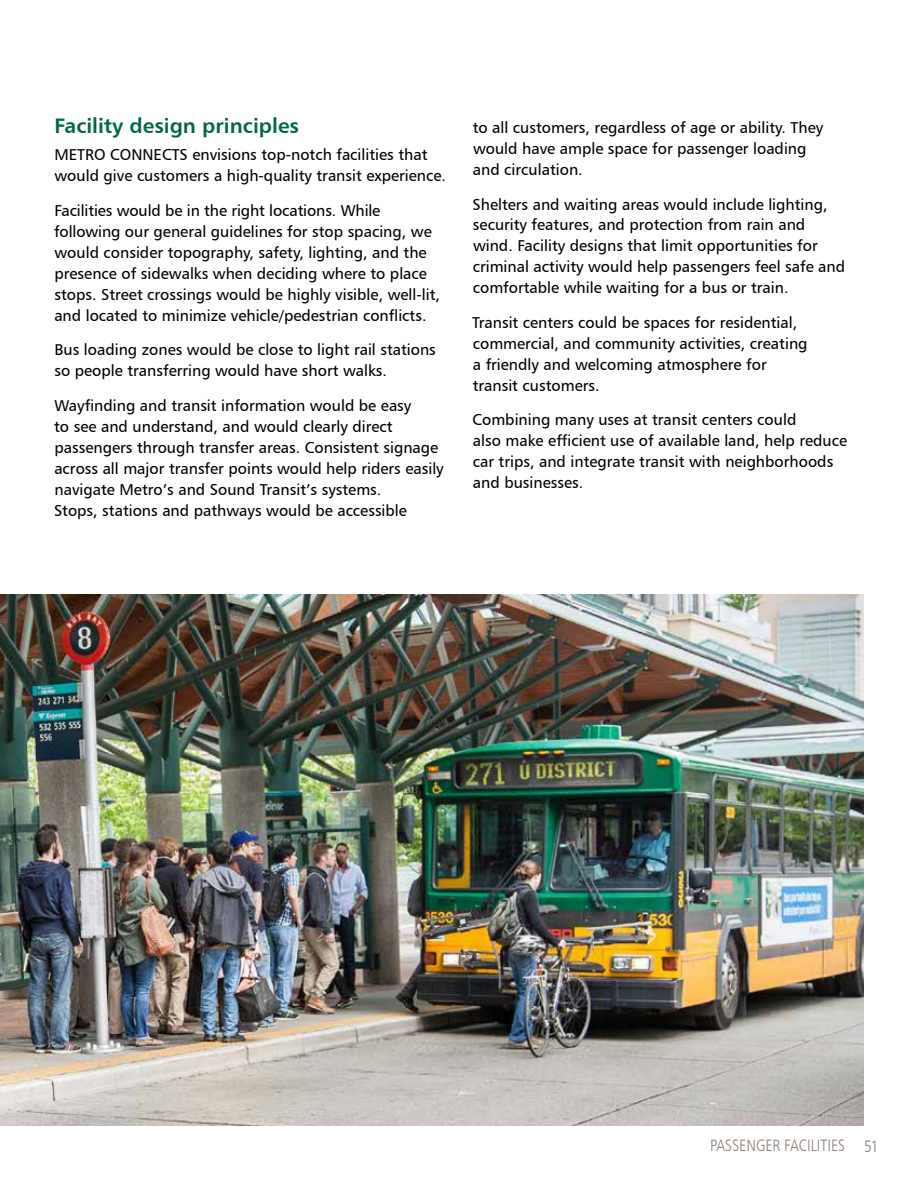
<style>
.page{position:relative;width:918px;height:1188px;background:#fff}
.page>*{position:absolute;margin:0;border:0;box-sizing:border-box;transform-origin:0 0}
.t1{font:21px "Humanist 777 BT Bold B";color:#006647}
.t2{font:16.5px "Humanist 777 BT Light Condensed B";color:#8e8279}
.t3{font:15.75px/21px "Humanist 777 BT Roman B";color:#000}
</style>
<div class="page">
<img style="left:0;top:594px;width:864px;height:532px">
<h1 class="t1" style="left:54px;top:112px;width:246px">Facility design principles</h1>
<p class="t3" style="left:54px;top:144px;width:393px">METRO CONNECTS envisions top-notch facilities that would give customers a high-quality transit experience.</p>
<p class="t3" style="left:54px;top:200px;width:387px">Facilities would be in the right locations. While following our general guidelines for stop spacing, we would consider topography, safety, lighting, and the presence of sidewalks when deciding where to place stops. Street crossings would be highly visible, well-lit, and located to minimize vehicle/pedestrian conflicts.</p>
<p class="t3" style="left:54px;top:339px;width:383px">Bus loading zones would be close to light rail stations so people transferring would have short walks.</p>
<p class="t3" style="left:54px;top:395px;width:391px">Wayfinding and transit information would be easy<br>to see and understand, and would clearly direct passengers through transfer areas. Consistent signage across all major transfer points would help riders easily navigate Metro’s and Sound Transit’s systems.<br>Stops, stations and pathways would be accessible</p>
<p class="t3" style="left:473px;top:117px;width:352px">to all customers, regardless of age or ability. They would have ample space for passenger loading and circulation.</p>
<p class="t3" style="left:473px;top:193px;width:374px">Shelters and waiting areas would include lighting, security features, and protection from rain and wind. Facility designs that limit opportunities for criminal activity would help passengers feel safe and comfortable while waiting for a bus or train.</p>
<p class="t3" style="left:472px;top:312px;width:337px">Transit centers could be spaces for residential, commercial, and community activities, creating a friendly and welcoming atmosphere for transit customers.</p>
<p class="t3" style="left:473px;top:409px;width:376px">Combining many uses at transit centers could<br>also make efficient use of available land, help reduce car trips, and integrate transit with neighborhoods and businesses.</p>
<p class="t2" style="left:710px;top:1135px;width:170px">PASSENGER FACILITIES 51</p>
</div>
